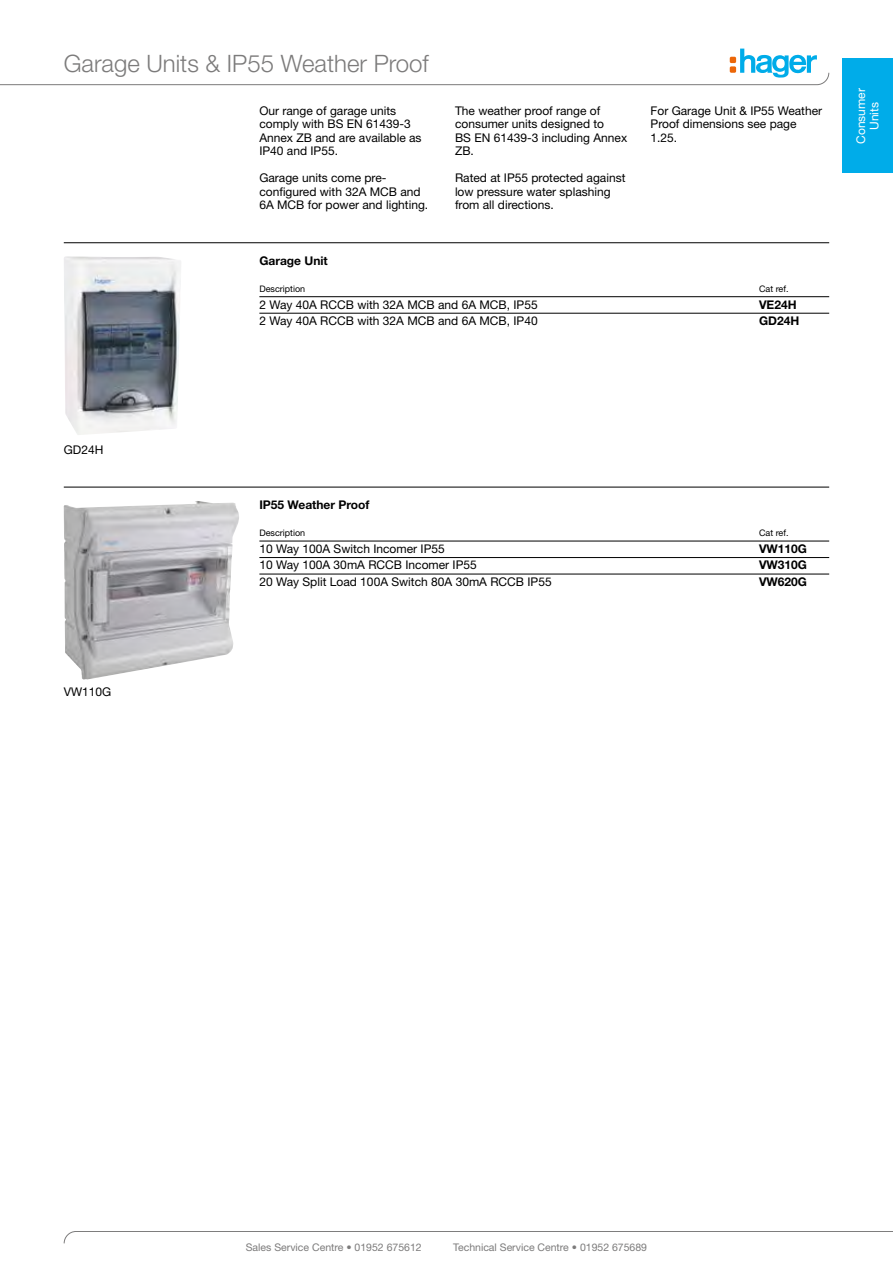
<style>
.page{position:relative;width:893px;height:1263px;background:#fff}
.page>*{position:absolute;margin:0;border:0;box-sizing:border-box;transform-origin:0 0}
.t1{font:300 24px "Helvetica Neue LT Std";color:#7c7b7b}
.t2{font:12px/13.5px "Helvetica Neue LT Std";color:#000}
.t3{font:700 12px "Helvetica Neue LT Std";color:#000}
.t4{font:12px/13.5px "Helvetica Neue LT Std";color:#fff;text-align:center}
.t5{font:12px "Helvetica Neue LT Std";color:#000}
.t6{font:10.5px "Helvetica Neue LT Std";color:#7c7b7b}
.t7{font:9px "Helvetica Neue LT Std";color:#000}
</style>
<div class="page">
<svg style="left:64px;top:1231px;width:829px;height:12px"></svg>
<svg style="left:0;top:49px;width:829px;height:36px"></svg>
<div style="left:730px;top:66px;width:6px;height:7px;background:#ec6608;border-radius:2px"></div>
<hr style="left:64px;top:242px;width:765px;height:1px;background:#000">
<hr style="left:64px;top:487px;width:765px;height:1px;background:#000">
<hr style="left:259px;top:541px;width:570px;height:1px;background:#000">
<hr style="left:259px;top:557px;width:570px;height:1px;background:#000">
<hr style="left:259px;top:574px;width:570px;height:1px;background:#000">
<hr style="left:259px;top:296px;width:570px;height:1px;background:#000">
<hr style="left:259px;top:313px;width:570px;height:1px;background:#000">
<img style="left:64px;top:501px;width:175px;height:178px">
<img style="left:64px;top:256px;width:117px;height:179px">
<div style="left:842px;top:59px;width:51px;height:114px;background:#00ace9"></div>
<h1 class="t1" style="left:64px;top:49px;width:367px">Garage Units &amp; IP55 Weather Proof</h1>
<p class="t2" style="left:259px;top:104px;width:164px">Our range of garage units comply with BS EN 61439-3<br>Annex ZB and are available as<br>IP40 and IP55.</p>
<p class="t2" style="left:259px;top:171px;width:170px">Garage units come pre&shy;configured with 32A MCB and<br>6A MCB for power and lighting.</p>
<p class="t2" style="left:455px;top:104px;width:174px">The weather proof range of consumer units designed to<br>BS EN 61439-3 including Annex<br>ZB.</p>
<p class="t2" style="left:455px;top:171px;width:172px">Rated at IP55 protected against low pressure water splashing from all directions.</p>
<p class="t2" style="left:651px;top:104px;width:173px">For Garage Unit &amp; IP55 Weather<br>Proof dimensions see page<br>1.25.</p>
<p class="t3" style="left:259px;top:253px;width:70px">Garage Unit</p>
<p class="t7" style="left:259px;top:283px;width:47px">Description</p>
<p class="t7" style="left:759px;top:283px;width:31px">Cat ref.</p>
<p class="t2" style="left:259px;top:297px;width:280px">2 Way 40A RCCB with 32A MCB and 6A MCB, IP55</p>
<p class="t3" style="left:759px;top:297px;width:39px">VE24H</p>
<p class="t2" style="left:259px;top:314px;width:280px">2 Way 40A RCCB with 32A MCB and 6A MCB, IP40</p>
<p class="t3" style="left:759px;top:313px;width:42px">GD24H</p>
<p class="t4" style="left:854px;top:144px;width:57px;rotate:-90deg">Consumer<br>Units</p>
<p class="t5" style="left:64px;top:443px;width:41px">GD24H</p>
<p class="t5" style="left:64px;top:685px;width:49px">VW110G</p>
<p class="t3" style="left:259px;top:498px;width:112px">IP55 Weather Proof</p>
<p class="t7" style="left:259px;top:528px;width:47px">Description</p>
<p class="t7" style="left:759px;top:528px;width:31px">Cat ref.</p>
<p class="t2" style="left:259px;top:542px;width:187px">10 Way 100A Switch Incomer IP55</p>
<p class="t3" style="left:759px;top:541px;width:50px">VW110G</p>
<p class="t2" style="left:259px;top:558px;width:219px">10 Way 100A 30mA RCCB Incomer IP55</p>
<p class="t3" style="left:759px;top:558px;width:50px">VW310G</p>
<p class="t2" style="left:259px;top:575px;width:294px">20 Way Split Load 100A Switch 80A 30mA RCCB IP55</p>
<p class="t3" style="left:759px;top:574px;width:50px">VW620G</p>
<p class="t6" style="left:246px;top:1241px;width:177px">Sales Service Centre • 01952 675612</p>
<p class="t6" style="left:453px;top:1241px;width:195px">Technical Service Centre • 01952 675689</p>
</div>
